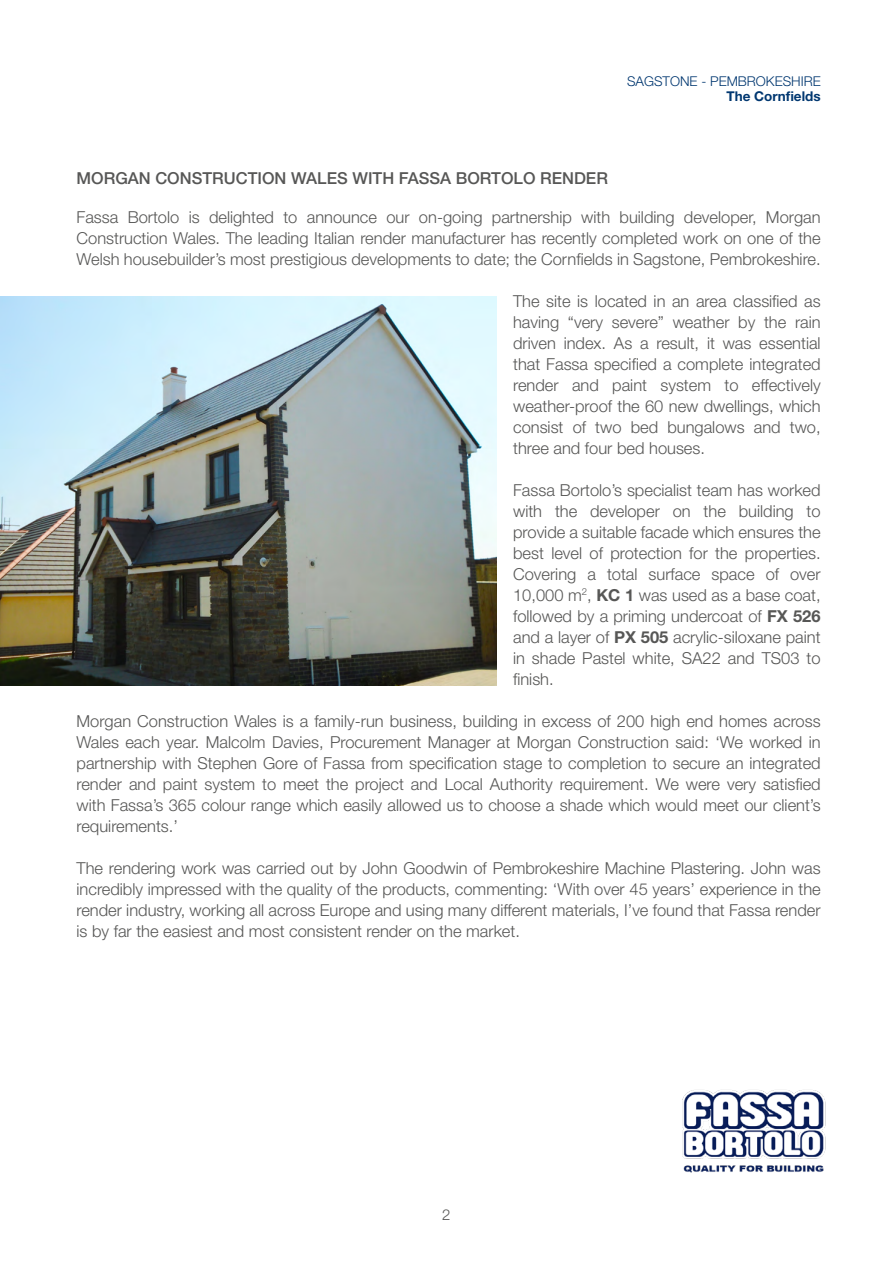
<style>
.page{position:relative;width:893px;height:1263px;background:#fff}
.page>*{position:absolute;margin:0;border:0;box-sizing:border-box;transform-origin:0 0}
.t1{font:300 16.5px/21px "Helvetica Neue LT Pro";color:#575756;text-align:justify}
.t2{font:500 16.5px "Helvetica Neue LT Pro";color:#575756}
.t3{font:300 15px "Helvetica Neue LT Pro";color:#575756}
.t4{font:300 13.5px "Helvetica Neue LT Pro";color:#003770}
.t5{font:700 13.5px "Helvetica Neue LT Pro";color:#003770}
.s1{font-weight:700}
</style>
<div class="page">
<img style="left:0;top:297px;width:496px;height:389px">
<svg style="left:682px;top:1090px;width:144px;height:83px"></svg>
<p class="t4" style="left:627px;top:73px;width:195px">SAGSTONE - PEMBROKESHIRE</p>
<p class="t5" style="left:726px;top:88px;width:96px">The Cornfields</p>
<p class="t2" style="left:77px;top:168px;width:533px">MORGAN CONSTRUCTION WALES WITH FASSA BORTOLO RENDER</p>
<p class="t1" style="left:77px;top:206px;width:746px">Fassa Bortolo is delighted to announce our on-going partnership with building developer, Morgan Construction Wales. The leading Italian render manufacturer has recently completed work on one of the Welsh housebuilder’s most prestigious developments to date; the Cornfields in Sagstone, Pembrokeshire.</p>
<p class="t1" style="left:513px;top:290px;width:309px">The site is located in an area classified as having “very severe” weather by the rain driven index. As a result, it was essential that Fassa specified a complete integrated render and paint system to effectively weather-proof the 60 new dwellings, which consist of two bed bungalows and two, three and four bed houses.</p>
<p class="t1" style="left:513px;top:479px;width:309px">Fassa Bortolo’s specialist team has worked with the developer on the building to provide a suitable facade which ensures the best level of protection for the properties.<br>Covering a total surface space of over 10,000 m<sup>2</sup>, <span class="s1">KC 1</span> was used as a base coat, followed by a priming undercoat of <span class="s1">FX 526 </span>and a layer of <span class="s1">PX 505</span> acrylic-siloxane paint in shade Pastel white, SA22 and TS03 to finish.</p>
<p class="t1" style="left:77px;top:710px;width:746px">Morgan Construction Wales is a family-run business, building in excess of 200 high end homes across Wales each year. Malcolm Davies, Procurement Manager at Morgan Construction said: ‘We worked in partnership with Stephen Gore of Fassa from specification stage to completion to secure an integrated render and paint system to meet the project and Local Authority requirement. We were very satisfied with Fassa’s 365 colour range which easily allowed us to choose a shade which would meet our client’s requirements.’</p>
<p class="t1" style="left:77px;top:857px;width:746px">The rendering work was carried out by John Goodwin of Pembrokeshire Machine Plastering. John was incredibly impressed with the quality of the products, commenting: ‘With over 45 years’ experience in the render industry, working all across Europe and using many different materials, I’ve found that Fassa render is by far the easiest and most consistent render on the market.</p>
<p class="t3" style="left:442px;top:1205px;width:10px">2</p>
</div>
